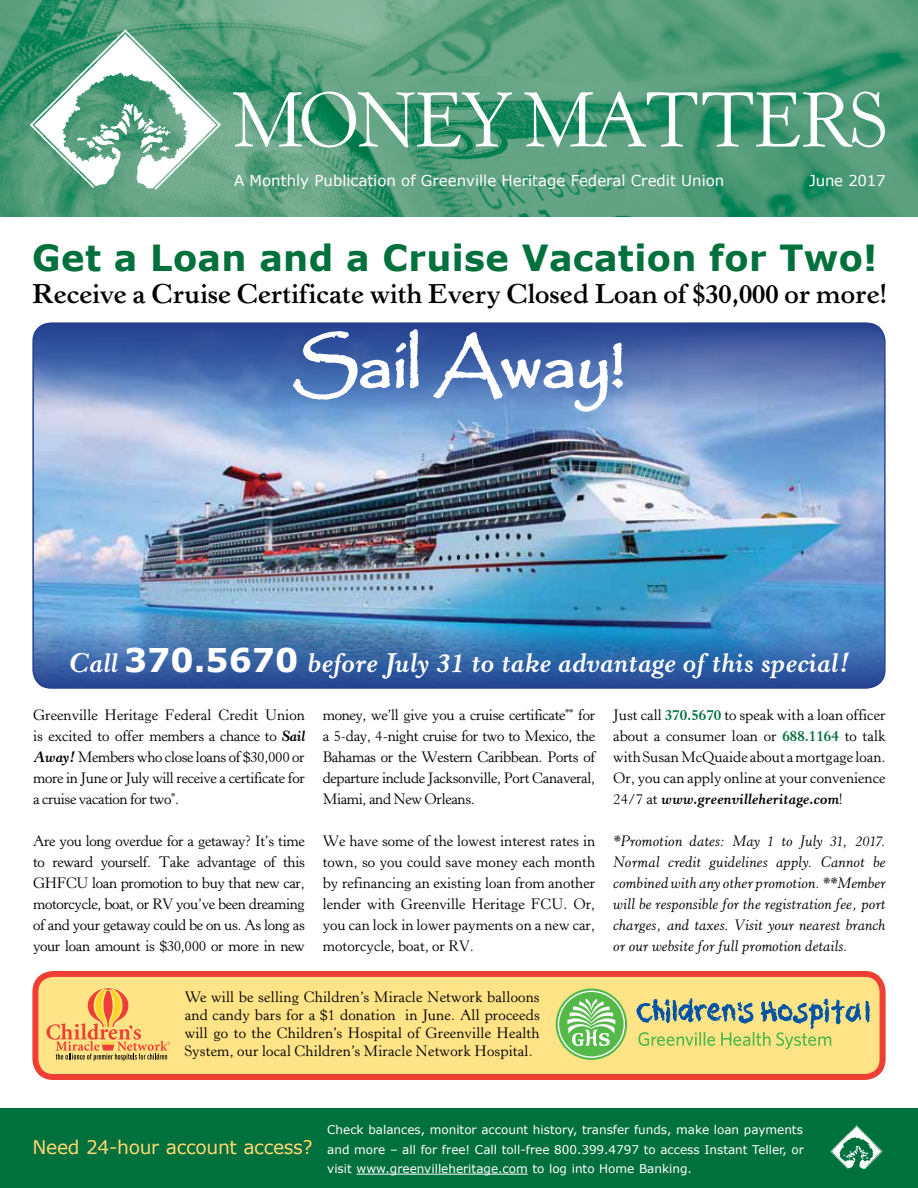
<style>
.page{position:relative;width:918px;height:1188px;background:#fff}
.page>*{position:absolute;margin:0;border:0;box-sizing:border-box;transform-origin:0 0}
.t1{font:76.5px "Horley Old Style MT Std";letter-spacing:-.035em;color:#fff}
.t2{font:67.5px "Papyrus";color:#fff}
.t3{font:700 36px "Verdana";letter-spacing:.01em;color:#00703c}
.t4{font:italic 700 27.15px "Horley Old Style MT Std";color:#fff}
.t5{font:700 27px "Horley Old Style MT Std";color:#000}
.t6{font:18.75px "Verdana";letter-spacing:-.02em;color:#ffd671}
.t7{font:15px/21px "Horley Old Style MT Std";letter-spacing:-.015em;color:#000;text-align:justify}
.t8{font:italic 15px/21px "Horley Old Style MT Std";color:#000;text-align:justify}
.t9{font:15px "Verdana";color:#fff}
.t10{font:15px "Verdana";letter-spacing:-.02em;color:#fff}
.t11{font:12px/19.5px "Verdana";color:#fff;text-align:justify}
.s1{font-family:"Verdana";font-style:normal;font-size:32.7px}
.s2{font-weight:700;font-style:italic}
.s3{font-weight:700;color:#00703c}
</style>
<div class="page">
<img style="left:35px;top:410px;width:848px;height:213px">
<svg style="left:33px;top:323px;width:851px;height:87px;background:#5674b2"></svg>
<svg style="left:33px;top:623px;width:851px;height:65px;background:#366cab"></svg>
<div style="left:35px;top:974px;width:848px;height:103px;background:#ffe387;border-radius:18px"></div>
<div style="left:32px;top:971px;width:854px;height:109px;border:6px solid #ef3e33;border-radius:18px"></div>
<div style="left:0;top:1108px;width:918px;height:80px;background:#00703c"></div>
<hr style="left:357px;top:1174px;width:171px;height:1px;background:#fff">
<img style="left:830px;top:1126px;width:53px;height:44px">
<svg style="left:46px;top:988px;width:124px;height:73px"></svg>
<svg style="left:556px;top:989px;width:71px;height:71px"></svg>
<svg style="left:558px;top:991px;width:67px;height:67px;background:#95cf7d"></svg>
<svg style="left:636px;top:998px;width:234px;height:51px"></svg>
<img style="left:0;top:0;width:918px;height:217px">
<img style="left:7px;top:29px;width:237px;height:169px">
<svg style="left:292px;top:322px;width:129px;height:80px"></svg>
<svg style="left:431px;top:326px;width:194px;height:91px;background:#6a88bf"></svg>
<h1 class="t1" style="left:231px;top:75px;width:657px">MONEY MATTERS</h1>
<p class="t9" style="left:234px;top:170px;width:492px">A Monthly Publication of Greenville Heritage Federal Credit Union</p>
<p class="t10" style="left:809px;top:170px;width:78px">June 2017</p>
<h3 class="t3" style="left:32px;top:232px;width:847px">Get a Loan and a Cruise Vacation for Two!</h3>
<h3 class="t5" style="left:32px;top:276px;width:856px">Receive a Cruise Certificate with Every Closed Loan of $30,000 or more!</h3>
<h2 class="t2" style="left:293px;top:324px;width:333px">Sail Away!</h2>
<h3 class="t4" style="left:68px;top:646px;width:783px">Call <span class="s1">370.5670</span> before July 31 to take advantage of this special!</h3>
<p class="t7" style="left:33px;top:705px;width:273px">Greenville Heritage Federal Credit Union is excited to offer members a chance to <span class="s2">Sail Away!</span> Members who close loans of $30,000 or more in June or July will receive a certificate for a cruise vacation for two<sup>*</sup>.</p>
<p class="t7" style="left:33px;top:831px;width:273px">Are you long overdue for a getaway? It’s time to reward yourself. Take advantage of this GHFCU loan promotion to buy that new car, motorcycle, boat, or RV you’ve been dreaming of and your getaway could be on us. As long as your loan amount is $30,000 or more in new</p>
<p class="t7" style="left:323px;top:705px;width:274px">money, we’ll give you a cruise certificate<sup>**</sup> for a 5-day, 4-night cruise for two to Mexico, the Bahamas or the Western Caribbean. Ports of departure include Jacksonville, Port Canaveral, Miami, and New Orleans.</p>
<p class="t7" style="left:323px;top:831px;width:274px">We have some of the lowest interest rates in town, so you could save money each month by refinancing an existing loan from another lender with Greenville Heritage FCU. Or, you can lock in lower payments on a new car, motorcycle, boat, or RV.</p>
<p class="t7" style="left:185px;top:988px;width:357px;line-height:18px">We will be selling Children’s Miracle Network balloons and candy bars for a $1 donation in June. All proceeds will go to the Children’s Hospital of Greenville Health System, our local Children’s Miracle Network Hospital.</p>
<p class="t7" style="left:613px;top:705px;width:274px">Just call <span class="s3">370.5670</span> to speak with a loan officer about a consumer loan or <span class="s3">688.1164</span> to talk with Susan McQuaide about a mortgage loan.<br>Or, you can apply online at your convenience 24/7 at <span class="s2">www.greenvilleheritage.com</span>!</p>
<p class="t8" style="left:613px;top:830px;width:274px">*Promotion dates: May 1 to July 31, 2017.<br>Normal credit guidelines apply. Cannot be combined with any other promotion. **Member will be responsible for the registration fee, port charges, and taxes. Visit your nearest branch or our website for full promotion details.</p>
<p class="t6" style="left:33px;top:1134px;width:282px">Need 24-hour account access?</p>
<p class="t11" style="left:327px;top:1120px;width:478px">Check balances, monitor account history, transfer funds, make loan payments and more – all for free! Call toll-free 800.399.4797 to access Instant Teller, or visit www.greenvilleheritage.com to log into Home Banking.</p>
</div>
